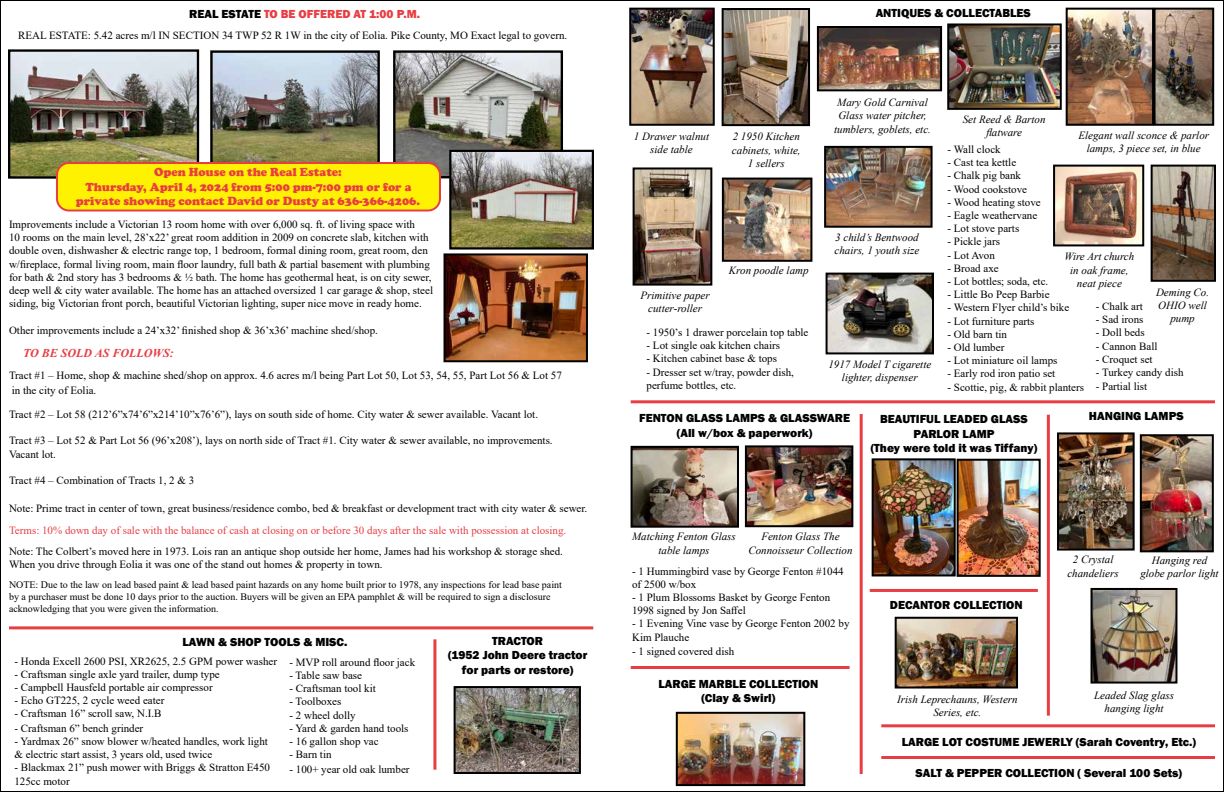
<style>
.page{position:relative;width:1224px;height:792px;background:#fff}
.page>*{position:absolute;margin:0;border:0;box-sizing:border-box;transform-origin:0 0}
.t1{font:800 12px/14.4px "Franklin Gothic";color:#000;text-align:center}
.t2{font:900 12px/14.4px "Cooper";color:#e83e43;text-align:center}
.t3{font:800 12px "Franklin Gothic";color:#e83e43}
.t4{font:italic 700 12px "Times New Roman";color:#e83e43}
.t5{font:11px/13.2px "Times New Roman";color:#000}
.t6{font:italic 11px/13.2px "Times New Roman";color:#000;text-align:center}
.t7{font:11px "Times New Roman";color:#e83e43}
.t8{font:10px/12px "Times New Roman";color:#000}
.s1{color:#000}
</style>
<div class="page">
<img style="left:0;top:0;width:1224px;height:792px">
<p class="t3" style="left:189px;top:6px;width:233px"><span class="s1">REAL ESTATE</span> TO BE OFFERED AT 1:00 P.M.</p>
<p class="t1" style="left:876px;top:6px;width:157px">ANTIQUES &amp; COLLECTABLES</p>
<p class="t5" style="left:18px;top:28px;width:551px">REAL ESTATE: 5.42 acres m/l IN SECTION 34 TWP 52 R 1W in the city of Eolia. Pike County, MO Exact legal to govern.</p>
<p class="t2" style="left:76px;top:165px;width:346px">Open House on the Real Estate:<br>Thursday, April 4, 2024 from 5:00 pm-7:00 pm or for a private showing contact David or Dusty at 636-366-4206.</p>
<p class="t5" style="left:9px;top:217px;width:426px">Improvements include a Victorian 13 room home with over 6,000 sq. ft. of living space with<br>10 rooms on the main level, 28’x22’ great room addition in 2009 on concrete slab, kitchen with double oven, dishwasher &amp; electric range top, 1 bedroom, formal dining room, great room, den w/fireplace, formal living room, main floor laundry, full bath &amp; partial basement with plumbing for bath &amp; 2nd story has 3 bedrooms &amp; ½ bath. The home has geothermal heat, is on city sewer, deep well &amp; city water available. The home has an attached oversized 1 car garage &amp; shop, steel siding, big Victorian front porch, beautiful Victorian lighting, super nice move in ready home.</p>
<p class="t5" style="left:9px;top:323px;width:370px">Other improvements include a 24’x32’ finished shop &amp; 36’x36’ machine shed/shop.</p>
<p class="t4" style="left:23px;top:344px;width:152px">TO BE SOLD AS FOLLOWS:</p>
<p class="t5" style="left:9px;top:368px;width:554px;line-height:14.4px">Tract #1 – Home, shop &amp; machine shed/shop on approx. 4.6 acres m/l being Part Lot 50, Lot 53, 54, 55, Part Lot 56 &amp; Lot 57 in the city of Eolia.</p>
<p class="t5" style="left:9px;top:407px;width:531px">Tract #2 – Lot 58 (212’6”x74’6”x214’10”x76’6”), lays on south side of home. City water &amp; sewer available. Vacant lot.</p>
<p class="t5" style="left:9px;top:434px;width:545px">Tract #3 – Lot 52 &amp; Part Lot 56 (96’x208’), lays on north side of Tract #1. City water &amp; sewer available, no improvements.<br>Vacant lot.</p>
<p class="t5" style="left:9px;top:473px;width:187px">Tract #4 – Combination of Tracts 1, 2 &amp; 3</p>
<p class="t5" style="left:9px;top:501px;width:580px">Note: Prime tract in center of town, great business/residence combo, bed &amp; breakfast or development tract with city water &amp; sewer.</p>
<p class="t7" style="left:9px;top:522px;width:559px">Terms: 10% down day of sale with the balance of cash at closing on or before 30 days after the sale with possession at closing.</p>
<p class="t5" style="left:9px;top:544px;width:555px">Note: The Colbert’s moved here in 1973. Lois ran an antique shop outside her home, James had his workshop &amp; storage shed.<br>When you drive through Eolia it was one of the stand out homes &amp; property in town.</p>
<p class="t8" style="left:9px;top:578px;width:554px">NOTE: Due to the law on lead based paint &amp; lead based paint hazards on any home built prior to 1978, any inspections for lead base paint by a purchaser must be done 10 days prior to the auction. Buyers will be given an EPA pamphlet &amp; will be required to sign a disclosure acknowledging that you were given the information.</p>
<p class="t1" style="left:182px;top:635px;width:166px">LAWN &amp; SHOP TOOLS &amp; MISC.</p>
<p class="t5" style="left:14px;top:654px;width:264px">- Honda Excell 2600 PSI, XR2625, 2.5 GPM power washer</p>
<p class="t5" style="left:14px;top:667px;width:207px">- Craftsman single axle yard trailer, dump type</p>
<p class="t5" style="left:14px;top:680px;width:200px">- Campbell Hausfeld portable air compressor</p>
<p class="t5" style="left:14px;top:694px;width:151px">- Echo GT225, 2 cycle weed eater</p>
<p class="t5" style="left:14px;top:707px;width:149px">- Craftsman 16” scroll saw, N.I.B</p>
<p class="t5" style="left:14px;top:721px;width:130px">- Craftsman 6” bench grinder</p>
<p class="t5" style="left:14px;top:734px;width:255px">- Yardmax 26” snow blower w/heated handles, work light &amp; electric start assist, 3 years old, used twice</p>
<p class="t5" style="left:14px;top:761px;width:257px">- Blackmax 21” push mower with Briggs &amp; Stratton E450<br>125cc motor</p>
<p class="t5" style="left:289px;top:655px;width:127px">- MVP roll around floor jack</p>
<p class="t5" style="left:289px;top:668px;width:74px">- Table saw base</p>
<p class="t5" style="left:289px;top:681px;width:88px">- Craftsman tool kit</p>
<p class="t5" style="left:289px;top:695px;width:53px">- Toolboxes</p>
<p class="t5" style="left:289px;top:708px;width:68px">- 2 wheel dolly</p>
<p class="t5" style="left:289px;top:721px;width:121px">- Yard &amp; garden hand tools</p>
<p class="t5" style="left:289px;top:734px;width:91px">- 16 gallon shop vac</p>
<p class="t5" style="left:289px;top:747px;width:44px">- Barn tin</p>
<p class="t5" style="left:289px;top:762px;width:122px">- 100+ year old oak lumber</p>
<p class="t1" style="left:448px;top:634px;width:141px">TRACTOR<br>(1952 John Deere tractor for parts or restore)</p>
<p class="t6" style="left:834px;top:96px;width:98px">Mary Gold Carnival<br>Glass water pitcher, tumblers, goblets, etc.</p>
<p class="t6" style="left:963px;top:112px;width:84px">Set Reed &amp; Barton flatware</p>
<p class="t6" style="left:1078px;top:128px;width:132px">Elegant wall sconce &amp; parlor lamps, 3 piece set, in blue</p>
<p class="t6" style="left:634px;top:130px;width:77px">1 Drawer walnut side table</p>
<p class="t6" style="left:732px;top:130px;width:70px">2 1950 Kitchen cabinets, white,<br>1 sellers</p>
<p class="t5" style="left:948px;top:142px;width:55px">- Wall clock</p>
<p class="t5" style="left:948px;top:156px;width:70px">- Cast tea kettle</p>
<p class="t5" style="left:948px;top:169px;width:75px">- Chalk pig bank</p>
<p class="t5" style="left:948px;top:182px;width:81px">- Wood cookstove</p>
<p class="t5" style="left:948px;top:195px;width:95px">- Wood heating stove</p>
<p class="t5" style="left:948px;top:208px;width:91px">- Eagle weathervane</p>
<p class="t5" style="left:948px;top:222px;width:73px">- Lot stove parts</p>
<p class="t5" style="left:948px;top:235px;width:54px">- Pickle jars</p>
<p class="t5" style="left:948px;top:248px;width:49px">- Lot Avon</p>
<p class="t5" style="left:948px;top:261px;width:53px">- Broad axe</p>
<p class="t5" style="left:948px;top:274px;width:102px">- Lot bottles; soda, etc.</p>
<p class="t5" style="left:948px;top:288px;width:104px">- Little Bo Peep Barbie</p>
<p class="t5" style="left:948px;top:301px;width:123px">- Western Flyer child’s bike</p>
<p class="t5" style="left:948px;top:314px;width:89px">- Lot furniture parts</p>
<p class="t5" style="left:948px;top:327px;width:61px">- Old barn tin</p>
<p class="t5" style="left:948px;top:340px;width:58px">- Old lumber</p>
<p class="t5" style="left:948px;top:354px;width:112px">- Lot miniature oil lamps</p>
<p class="t5" style="left:948px;top:367px;width:109px">- Early rod iron patio set</p>
<p class="t5" style="left:948px;top:380px;width:138px">- Scottie, pig, &amp; rabbit planters</p>
<p class="t6" style="left:834px;top:230px;width:86px;text-align:left">3 child’s Bentwood chairs, 1 youth size</p>
<p class="t6" style="left:1065px;top:250px;width:71px">Wire Art church in oak frame, neat piece</p>
<p class="t6" style="left:729px;top:263px;width:81px">Kron poodle lamp</p>
<p class="t6" style="left:640px;top:288px;width:71px">Primitive paper cutter-roller</p>
<p class="t6" style="left:1156px;top:285px;width:55px">Deming Co.<br>OHIO well pump</p>
<p class="t5" style="left:1096px;top:299px;width:49px">- Chalk art</p>
<p class="t5" style="left:1096px;top:313px;width:49px">- Sad irons</p>
<p class="t5" style="left:1096px;top:326px;width:50px">- Doll beds</p>
<p class="t5" style="left:1096px;top:339px;width:63px">- Cannon Ball</p>
<p class="t5" style="left:1096px;top:352px;width:58px">- Croquet set</p>
<p class="t5" style="left:1096px;top:365px;width:89px">- Turkey candy dish</p>
<p class="t5" style="left:1096px;top:380px;width:53px">- Partial list</p>
<p class="t5" style="left:647px;top:325px;width:163px">- 1950’s 1 drawer porcelain top table</p>
<p class="t5" style="left:647px;top:339px;width:135px">- Lot single oak kitchen chairs</p>
<p class="t5" style="left:647px;top:352px;width:132px">- Kitchen cabinet base &amp; tops</p>
<p class="t5" style="left:647px;top:365px;width:149px">- Dresser set w/tray, powder dish, perfume bottles, etc.</p>
<p class="t6" style="left:828px;top:357px;width:104px">1917 Model T cigarette lighter, dispenser</p>
<p class="t1" style="left:639px;top:411px;width:213px">FENTON GLASS LAMPS &amp; GLASSWARE (All w/box &amp; paperwork)</p>
<p class="t1" style="left:871px;top:412px;width:168px">BEAUTIFUL LEADED GLASS<br>PARLOR LAMP<br>(They were told it was Tiffany)</p>
<p class="t1" style="left:1089px;top:409px;width:96px">HANGING LAMPS</p>
<p class="t6" style="left:632px;top:530px;width:105px">Matching Fenton Glass table lamps</p>
<p class="t6" style="left:748px;top:530px;width:106px">Fenton Glass The<br>Connoisseur Collection</p>
<p class="t5" style="left:632px;top:564px;width:213px">- 1 Hummingbird vase by George Fenton #1044 of 2500 w/box</p>
<p class="t5" style="left:632px;top:590px;width:200px">- 1 Plum Blossoms Basket by George Fenton<br>1998 signed by Jon Saffel</p>
<p class="t5" style="left:632px;top:617px;width:219px">- 1 Evening Vine vase by George Fenton 2002 by<br>Kim Plauche</p>
<p class="t5" style="left:632px;top:644px;width:104px">- 1 signed covered dish</p>
<p class="t1" style="left:658px;top:677px;width:162px">LARGE MARBLE COLLECTION (Clay &amp; Swirl)</p>
<p class="t1" style="left:890px;top:598px;width:134px">DECANTOR COLLECTION</p>
<p class="t6" style="left:897px;top:693px;width:122px">Irish Leprechauns, Western<br>Series, etc.</p>
<p class="t6" style="left:1067px;top:553px;width:53px">2 Crystal chandeliers</p>
<p class="t6" style="left:1140px;top:553px;width:80px">Hanging red globe parlor light</p>
<p class="t6" style="left:1094px;top:688px;width:82px">Leaded Slag glass hanging light</p>
<p class="t1" style="left:902px;top:734px;width:296px">LARGE LOT COSTUME JEWERLY (Sarah Coventry, Etc.)</p>
<p class="t1" style="left:916px;top:766px;width:268px">SALT &amp; PEPPER COLLECTION ( Several 100 Sets)</p>
</div>
